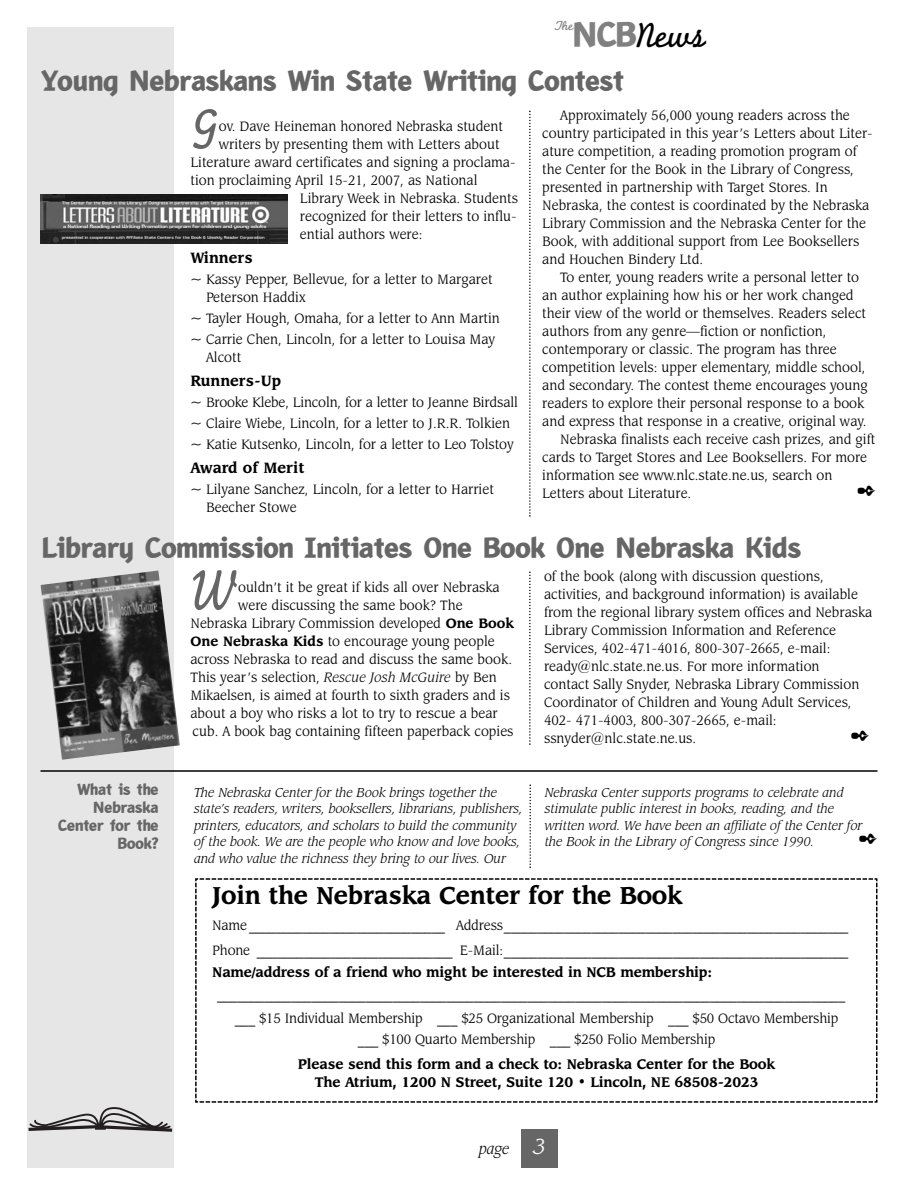
<style>
.page{position:relative;width:918px;height:1188px;background:#fff}
.page>*{position:absolute;margin:0;border:0;box-sizing:border-box;transform-origin:0 0}
.t1{font:59.25px "Monoline Script MT Std";color:#666;scale:.92 1}
.t2{font:36.45px "Monoline Script MT Std";color:#000}
.t3{font:900 30px "Liga Sans LT Std";letter-spacing:-.005em;color:#666}
.t4{font:700 27px "Leawood IT Cby BT";letter-spacing:-.015em;color:#000;scale:.92 1}
.t5{font:900 16.5px/18px "Liga Sans LT Std";letter-spacing:-.005em;color:#666;text-align:right}
.t6{font:700 16.5px "Leawood IT Cby BT";color:#000;scale:.92 1}
.t7{font:italic 16.5px "Leawood IT Cby BT";color:#000;scale:.92 1}
.t8{font:700 15.3px/18px "Leawood IT Cby BT";letter-spacing:-.015em;color:#000;text-align:center;scale:.92 1}
.t9{font:15px/18px "Leawood IT Cby BT";color:#000;scale:.92 1}
.t10{font:italic 14.25px/16.5px "Leawood IT Cby BT";letter-spacing:-.01em;color:#000;scale:.93 1}
.t11{font:13.65px "Monoline Script MT Std";color:#808080}
.s1{font-family:"Liga Sans LT Std";font-weight:900;color:#808080}
.s2{font-weight:700}
.s3{font-style:italic}
.s4{font-size:24px;color:#fff}
</style>
<div class="page">
<div style="left:27px;top:27px;width:147px;height:1141px;background:#e6e6e6"></div>
<svg style="left:28px;top:1107px;width:145px;height:25px"></svg>
<div style="left:521px;top:1129px;width:37px;height:39px;background:#666"></div>
<svg style="left:195px;top:878px;width:683px;height:225px"></svg>
<svg style="left:529px;top:784px;width:2px;height:84px"></svg>
<hr style="left:40px;top:770px;width:838px;height:2px;background:#000">
<svg style="left:529px;top:111px;width:2px;height:406px"></svg>
<svg style="left:529px;top:572px;width:2px;height:173px"></svg>
<img style="left:41px;top:194px;width:247px;height:50px">
<img style="left:41px;top:570px;width:139px;height:190px">
<p class="t11" style="left:554px;top:20px;width:21px">The</p>
<h2 class="t2" style="left:573px;top:21px;width:134px"><span class="s1">NCB</span>News</h2>
<h3 class="t3" style="left:42px;top:69px;width:583px">Young Nebraskans Win State Writing Contest</h3>
<h1 class="t1" style="left:190px;top:106px;width:32px">G</h1>
<p class="t9" style="left:219px;top:118px;width:310px">ov. Dave Heineman honored Nebraska student</p>
<p class="t9" style="left:219px;top:136px;width:307px">writers by presenting them with Letters about</p>
<p class="t9" style="left:191px;top:154px;width:355px">Literature award certificates and signing a proclama-</p>
<p class="t9" style="left:191px;top:172px;width:313px">tion proclaiming April 15-21, 2007, as National</p>
<p class="t9" style="left:300px;top:190px;width:239px">Library Week in Nebraska. Students</p>
<p class="t9" style="left:300px;top:208px;width:237px">recognized for their letters to influ-</p>
<p class="t9" style="left:300px;top:226px;width:135px">ential authors were:</p>
<p class="t6" style="left:190px;top:251px;width:69px">Winners</p>
<p class="t9" style="left:206px;top:271px;width:313px;text-indent:-16px">~ Kassy Pepper, Bellevue, for a letter to Margaret<br>Peterson Haddix</p>
<p class="t9" style="left:190px;top:309px;width:338px;line-height:21px">~ Tayler Hough, Omaha, for a letter to Ann Martin ~ Carrie Chen, Lincoln, for a letter to Louisa May</p>
<p class="t9" style="left:206px;top:349px;width:40px">Alcott</p>
<p class="t6" style="left:190px;top:374px;width:100px">Runners-Up</p>
<p class="t9" style="left:190px;top:393px;width:357px;line-height:21px">~ Brooke Klebe, Lincoln, for a letter to Jeanne Birdsall ~ Claire Wiebe, Lincoln, for a letter to J.R.R. Tolkien ~ Katie Kutsenko, Lincoln, for a letter to Leo Tolstoy</p>
<p class="t6" style="left:190px;top:461px;width:125px">Award of Merit</p>
<p class="t9" style="left:206px;top:481px;width:314px;text-indent:-16px">~ Lilyane Sanchez, Lincoln, for a letter to Harriet<br>Beecher Stowe</p>
<p class="t9" style="left:542px;top:108px;width:361px;text-indent:18px">Approximately 56,000 young readers across the country participated in this year’s Letters about Liter&shy;ature competition, a reading promotion program of the Center for the Book in the Library of Congress, presented in partnership with Target Stores. In Nebraska, the contest is coordinated by the Nebraska Library Commission and the Nebraska Center for the Book, with additional support from Lee Booksellers and Houchen Bindery Ltd.</p>
<p class="t9" style="left:560px;top:270px;width:326px">To enter, young readers write a personal letter to</p>
<p class="t9" style="left:542px;top:288px;width:340px">an author explaining how his or her work changed</p>
<p class="t9" style="left:542px;top:306px;width:354px">their view of the world or themselves. Readers select</p>
<p class="t9" style="left:542px;top:324px;width:310px">authors from any genre—fiction or nonfiction,</p>
<p class="t9" style="left:542px;top:342px;width:322px">contemporary or classic. The program has three</p>
<p class="t9" style="left:542px;top:360px;width:353px">competition levels: upper elementary, middle school,</p>
<p class="t9" style="left:542px;top:378px;width:355px">and secondary. The contest theme encourages young</p>
<p class="t9" style="left:542px;top:396px;width:352px">readers to explore their personal response to a book</p>
<p class="t9" style="left:542px;top:414px;width:354px">and express that response in a creative, original way.</p>
<p class="t9" style="left:560px;top:432px;width:344px">Nebraska finalists each receive cash prizes, and gift</p>
<p class="t9" style="left:542px;top:450px;width:355px">cards to Target Stores and Lee Booksellers. For more</p>
<p class="t9" style="left:542px;top:468px;width:317px">information see www.nlc.state.ne.us, search on</p>
<p class="t9" style="left:542px;top:486px;width:164px">Letters about Literature.</p>
<h3 class="t3" style="left:42px;top:537px;width:761px">Library Commission Initiates One Book One Nebraska Kids</h3>
<p class="t5" style="left:58px;top:782px;width:102px">What is the<br>Nebraska<br>Center for the<br>Book?</p>
<h1 class="t1" style="left:190px;top:568px;width:53px">W</h1>
<p class="t9" style="left:238px;top:579px;width:286px">ouldn’t it be great if kids all over Nebraska</p>
<p class="t9" style="left:238px;top:597px;width:246px">were discussing the same book? The</p>
<p class="t9" style="left:190px;top:615px;width:353px">Nebraska Library Commission developed <span class="s2">One Book</span></p>
<p class="t9" style="left:190px;top:633px;width:332px"><span class="s2">One Nebraska Kids</span> to encourage young people</p>
<p class="t9" style="left:190px;top:651px;width:351px">across Nebraska to read and discuss the same book.</p>
<p class="t9" style="left:190px;top:669px;width:334px">This year’s selection, <span class="s3">Rescue Josh McGuire</span> by Ben</p>
<p class="t9" style="left:190px;top:687px;width:349px">Mikaelsen, is aimed at fourth to sixth graders and is</p>
<p class="t9" style="left:190px;top:705px;width:336px">about a boy who risks a lot to try to rescue a bear</p>
<p class="t9" style="left:193px;top:723px;width:350px">cub. A book bag containing fifteen paperback copies</p>
<p class="t9" style="left:544px;top:569px;width:358px">of the book (along with discussion questions, activities, and background information) is available from the regional library system offices and Nebraska Library Commission Information and Reference Services, 402-471-4016, 800-307-2665, e-mail: ready@nlc.state.ne.us. For more information<br>contact Sally Snyder, Nebraska Library Commission Coordinator of Children and Young Adult Services, 402- 471-4003, 800-307-2665, e-mail: ssnyder@nlc.state.ne.us.</p>
<p class="t10" style="left:194px;top:785px;width:355px">The Nebraska Center for the Book brings together the state’s readers, writers, booksellers, librarians, publishers, printers, educators, and scholars to build the community of the book. We are the people who know and love books, and who value the richness they bring to our lives. Our</p>
<p class="t10" style="left:545px;top:785px;width:343px">Nebraska Center supports programs to celebrate and stimulate public interest in books, reading, and the written word. We have been an affiliate of the Center for the Book in the Library of Congress since 1990.</p>
<h3 class="t4" style="left:212px;top:884px;width:513px">Join the Nebraska Center for the Book</h3>
<p class="t9" style="left:212px;top:913px;width:693px;line-height:25.5px">Name_____________________________ Address___________________________________________________<br>Phone _____________________________ E-Mail:___________________________________________________</p>
<p class="t8" style="left:212px;top:964px;width:545px">Name/address of a friend who might be interested in NCB membership:</p>
<p class="t9" style="left:235px;top:984px;width:665px;line-height:24px;text-indent:-18px">_____________________________________________________________________________________________ ___ $15 Individual Membership ___ $25 Organizational Membership ___ $50 Octavo Membership</p>
<p class="t9" style="left:358px;top:1032px;width:390px">___ $100 Quarto Membership ___ $250 Folio Membership</p>
<p class="t8" style="left:298px;top:1056px;width:520px">Please send this form and a check to: Nebraska Center for the Book<br>The Atrium, 1200 N Street, Suite 120 • Lincoln, NE 68508-2023</p>
<p class="t7" style="left:479px;top:1142px;width:75px">page <span class="s4">3</span></p>
</div>
